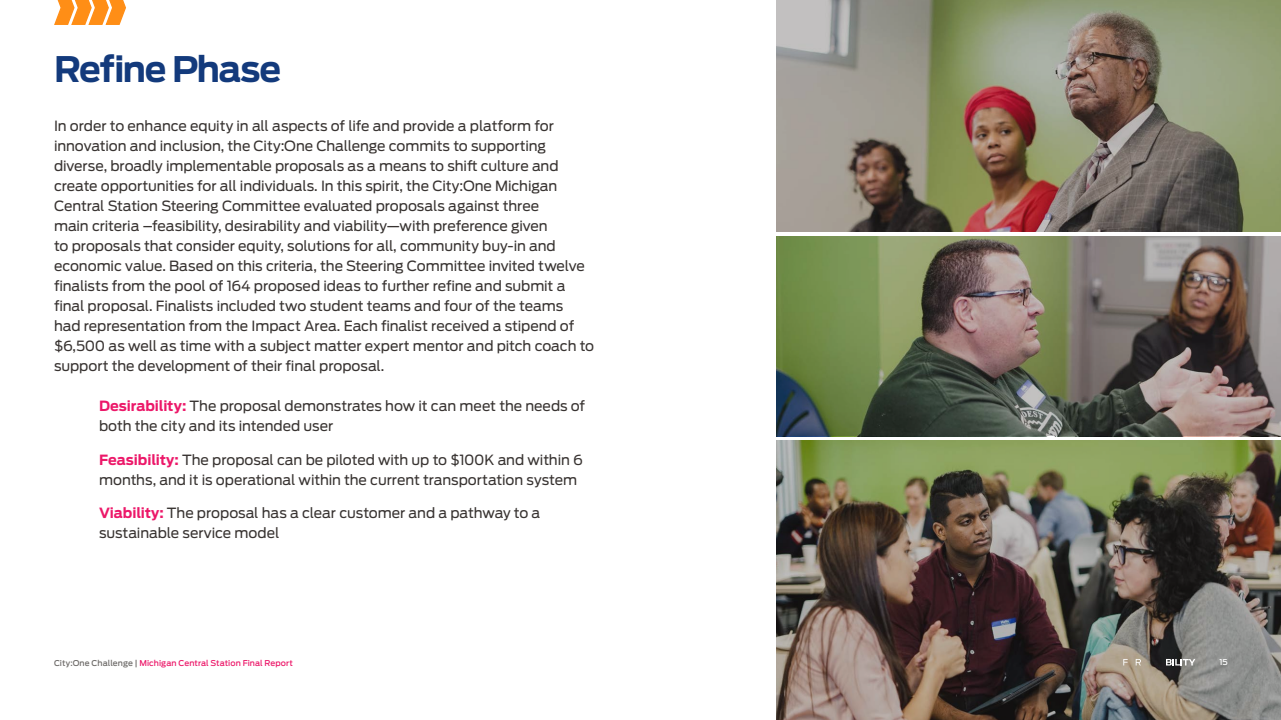
<style>
.page{position:relative;width:1281px;height:720px;background:#fff}
.page>*{position:absolute;margin:0;border:0;box-sizing:border-box;transform-origin:0 0}
.t1{font:700 35px "Ford Antenna";letter-spacing:-.04em;color:#133a7c}
.t2{font:14px/20px "Ford Antenna";letter-spacing:-.005em;color:#383331}
.t3{font:500 8px "Ford Antenna";letter-spacing:.01em;color:#ec1869}
.t4{font:500 8px "Ford Antenna";color:#fff}
.s1{font-weight:700;color:#ec1869}
.s2{color:#6e6b69}
</style>
<div class="page">
<svg style="left:54px;top:0;width:72px;height:25px"></svg>
<img style="left:776px;top:441px;width:504px;height:279px">
<img style="left:776px;top:236px;width:504px;height:200px">
<img style="left:776px;top:0;width:504px;height:231px">
<svg style="left:1122px;top:659px;width:73px;height:7px"></svg>
<h1 class="t1" style="left:54px;top:38px;width:228px">Refne Phase</h1>
<p class="t2" style="left:54px;top:114px;width:541px">In order to enhance equity in all aspects of life and provide a platform for innovation and inclusion, the City:One Challenge commits to supporting diverse, broadly implementable proposals as a means to shif culture and create opportunities for all individuals. In this spirit, the City:One Michigan Central Station Steering Committee evaluated proposals against three<br>main criteria –feasibility, desirability and viability—with preference given<br>to proposals that consider equity, solutions for all, community buy-in and economic value. Based on this criteria, the Steering Committee invited twelve fnalists from the pool of 164 proposed ideas to further refne and submit a fnal proposal. Finalists included two student teams and four of the teams<br>had representation from the Impact Area. Each fnalist received a stipend of $6,500 as well as time with a subject matter expert mentor and pitch coach to support the development of their fnal proposal.</p>
<p class="t2" style="left:99px;top:394px;width:487px"><span class="s1">Desirability:</span> The proposal demonstrates how it can meet the needs of both the city and its intended user</p>
<p class="t2" style="left:99px;top:448px;width:485px"><span class="s1">Feasibility:</span> The proposal can be piloted with up to $100K and within 6 months, and it is operational within the current transportation system</p>
<p class="t2" style="left:99px;top:501px;width:443px"><span class="s1">Viability:</span> The proposal has a clear customer and a pathway to a sustainable service model</p>
<p class="t3" style="left:54px;top:656px;width:240px"><span class="s2">City:One Challenge |</span> Michigan Central Station Final Report</p>
<p class="t4" style="left:1219px;top:655px;width:10px">15</p>
</div>
